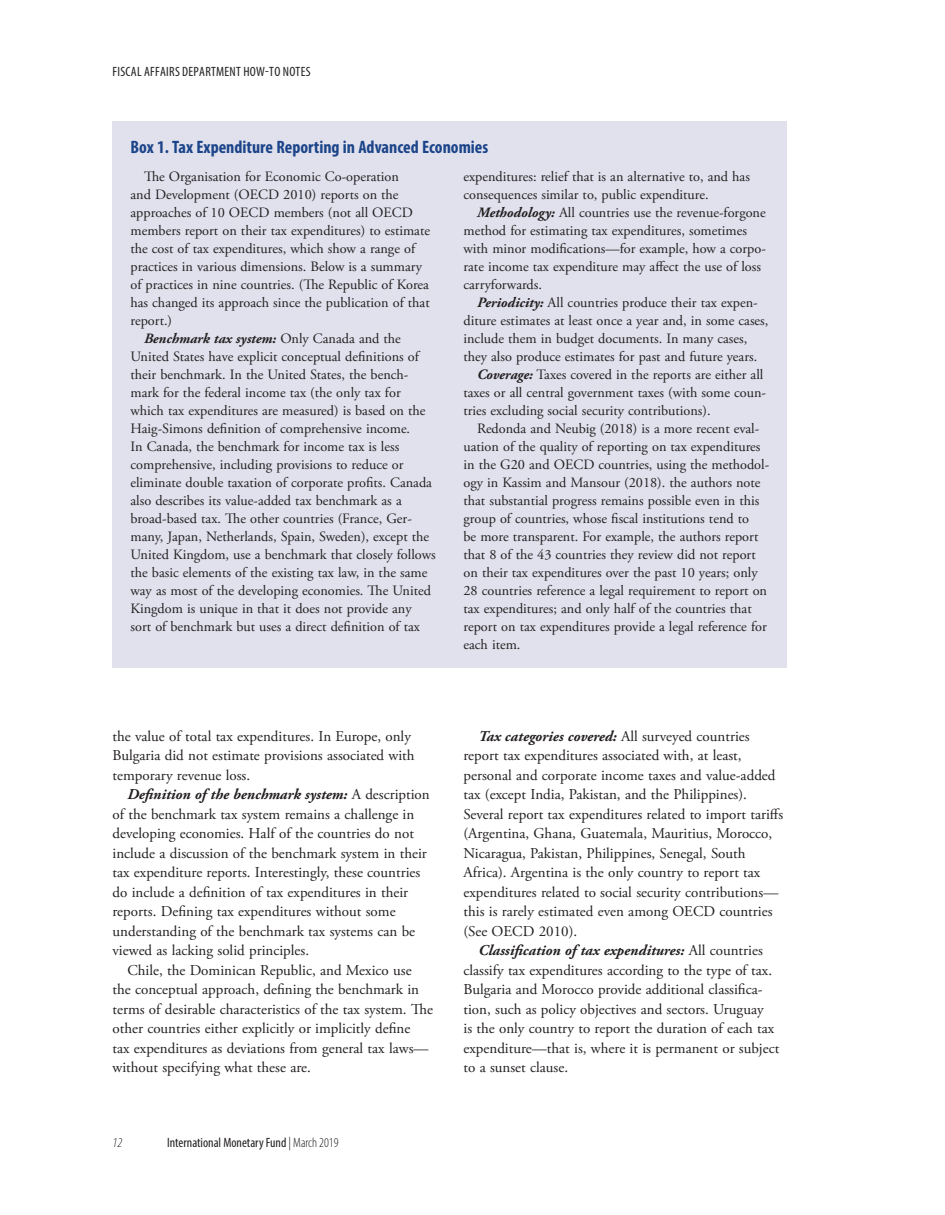
<style>
.page{position:relative;width:945px;height:1215px;background:#fff}
.page>*{position:absolute;margin:0;border:0;box-sizing:border-box;transform-origin:0 0}
.Box_Title{font:700 condensed 18px "Myriad Pro";color:#1c4489}
.t1{font:15px/19.5px "Adobe Garamond Pro";color:#231f20}
.Box_Normal{font:14.25px/18px "Adobe Garamond Pro";color:#231f20}
.RH_Foot{font:condensed 13.5px "Myriad Pro";color:#231f20}
.lrh{font:condensed 13.5px "Myriad Pro";letter-spacing:.02em;color:#231f20}
.t2{font:italic 300 condensed 13.5px "Myriad Pro";color:#231f20}
.s1{font-weight:700;font-style:italic}
.s2{font-weight:300}
</style>
<div class="page">
<div style="left:112px;top:153px;width:676px;height:514px;background:#e0e1ed"></div>
<div style="left:112px;top:122px;width:676px;height:31px;background:#e0e1ed"></div>
<p class="lrh" style="left:113px;top:63px;width:199px">FISCAL AFFAIRS DEPARTMENT HOW-TO NOTES</p>
<p class="Box_Title" style="left:130px;top:136px;width:359px">Box 1. Tax Expenditure Reporting in Advanced Economies</p>
<p class="Box_Normal" style="left:130px;top:168px;width:301px;text-indent:14px">The Organisation for Economic Co-operation<br>and Development (OECD 2010) reports on the approaches of 10 OECD members (not all OECD members report on their tax expenditures) to estimate the cost of tax expenditures, which show a range of practices in various dimensions. Below is a summary of practices in nine countries. (The Republic of Korea has changed its approach since the publication of that report.)</p>
<p class="Box_Normal" style="left:130px;top:330px;width:307px;text-indent:14px"><span class="s1">Benchmark tax system:</span> Only Canada and the United States have explicit conceptual definitions of their benchmark. In the United States, the bench&shy;mark for the federal income tax (the only tax for which tax expenditures are measured) is based on the Haig-Simons definition of comprehensive income.<br>In Canada, the benchmark for income tax is less comprehensive, including provisions to reduce or eliminate double taxation of corporate profits. Canada also describes its value-added tax benchmark as a broad-based tax. The other countries (France, Ger&shy;many, Japan, Netherlands, Spain, Sweden), except the United Kingdom, use a benchmark that closely follows the basic elements of the existing tax law, in the same way as most of the developing economies. The United Kingdom is unique in that it does not provide any sort of benchmark but uses a direct definition of tax</p>
<p class="Box_Normal" style="left:464px;top:168px;width:288px">expenditures: relief that is an alternative to, and has consequences similar to, public expenditure.</p>
<p class="Box_Normal" style="left:464px;top:204px;width:304px;text-indent:14px"><span class="s1">Methodology:</span> All countries use the revenue-forgone method for estimating tax expenditures, sometimes with minor modifications—for example, how a corpo&shy;rate income tax expenditure may affect the use of loss carryforwards.</p>
<p class="Box_Normal" style="left:464px;top:294px;width:306px;text-indent:14px"><span class="s1">Periodicity:</span> All countries produce their tax expen&shy;diture estimates at least once a year and, in some cases, include them in budget documents. In many cases, they also produce estimates for past and future years.</p>
<p class="Box_Normal" style="left:464px;top:366px;width:304px;text-indent:14px"><span class="s1">Coverage:</span> Taxes covered in the reports are either all taxes or all central government taxes (with some coun&shy;tries excluding social security contributions).</p>
<p class="Box_Normal" style="left:464px;top:420px;width:307px;text-indent:14px">Redonda and Neubig (2018) is a more recent eval&shy;uation of the quality of reporting on tax expenditures in the G20 and OECD countries, using the methodol&shy;ogy in Kassim and Mansour (2018). the authors note that substantial progress remains possible even in this group of countries, whose fiscal institutions tend to<br>be more transparent. For example, the authors report that 8 of the 43 countries they review did not report on their tax expenditures over the past 10 years; only 28 countries reference a legal requirement to report on tax expenditures; and only half of the countries that report on tax expenditures provide a legal reference for each item.</p>
<p class="t1" style="left:112px;top:727px;width:304px">the value of total tax expenditures. In Europe, only<br>Bulgaria did not estimate provisions associated with temporary revenue loss.</p>
<p class="t1" style="left:112px;top:785px;width:319px;text-indent:15px"><span class="s1">Definition of the benchmark system:</span> A description of the benchmark tax system remains a challenge in developing economies. Half of the countries do not include a discussion of the benchmark system in their tax expenditure reports. Interestingly, these countries do include a definition of tax expenditures in their reports. Defining tax expenditures without some understanding of the benchmark tax systems can be viewed as lacking solid principles.</p>
<p class="t1" style="left:112px;top:961px;width:322px;text-indent:15px">Chile, the Dominican Republic, and Mexico use the conceptual approach, defining the benchmark in terms of desirable characteristics of the tax system. The other countries either explicitly or implicitly define<br>tax expenditures as deviations from general tax laws— without specifying what these are.</p>
<p class="t2" style="left:112px;top:1135px;width:11px">12</p>
<p class="RH_Foot" style="left:167px;top:1134px;width:173px">International Monetary Fund <span class="s2">| March 2019</span></p>
<p class="t1" style="left:464px;top:727px;width:321px;text-indent:15px"><span class="s1">Tax categories covered:</span> All surveyed countries report tax expenditures associated with, at least, personal and corporate income taxes and value-added tax (except India, Pakistan, and the Philippines).<br>Several report tax expenditures related to import tariffs (Argentina, Ghana, Guatemala, Mauritius, Morocco, Nicaragua, Pakistan, Philippines, Senegal, South Africa). Argentina is the only country to report tax expenditures related to social security contributions— this is rarely estimated even among OECD countries (See OECD 2010).</p>
<p class="t1" style="left:464px;top:941px;width:317px;text-indent:15px"><span class="s1">Classification of tax expenditures:</span> All countries classify tax expenditures according to the type of tax.<br>Bulgaria and Morocco provide additional classifica&shy;tion, such as policy objectives and sectors. Uruguay<br>is the only country to report the duration of each tax expenditure—that is, where it is permanent or subject to a sunset clause.</p>
</div>
